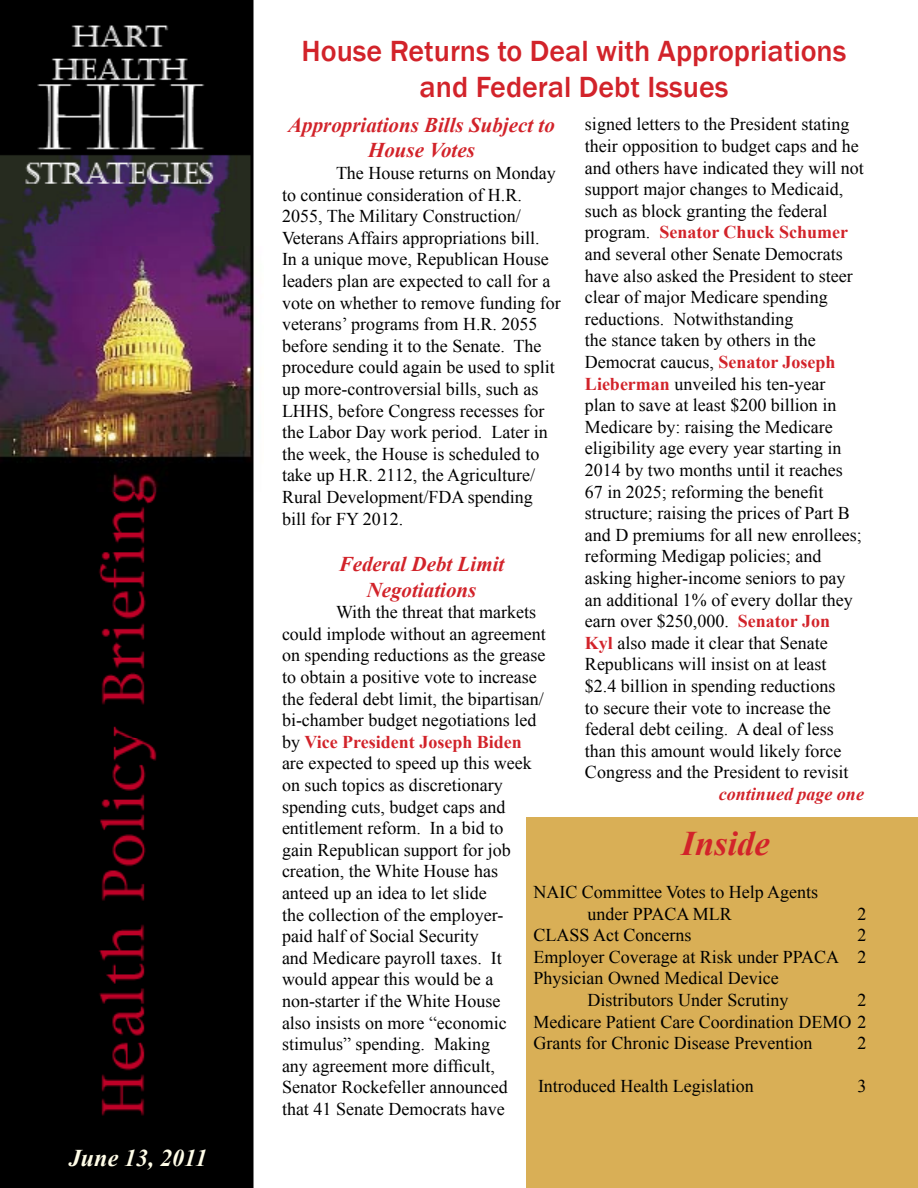
<style>
.page{position:relative;width:918px;height:1188px;background:#fff}
.page>*{position:absolute;margin:0;border:0;box-sizing:border-box;transform-origin:0 0}
.t1{font:italic 700 34.5px "Times New Roman";color:#d2232a}
.t2{font:500 30px/36px "Franklin Gothic";color:#d2232a;text-align:center}
.t3{font:italic 700 24px "Times New Roman";color:#fffde8}
.t4{font:italic 700 21px/25.2px "Times New Roman";color:#d2232a;text-align:center}
.t5{font:18px/21.6px "Times New Roman";color:#000}
.t6{font:italic 700 18px "Times New Roman";color:#d2232a}
.s1{font-weight:700;color:#d2232a}
</style>
<div class="page">
<img style="left:0;top:0;width:254px;height:1187px">
<div style="left:526px;top:818px;width:392px;height:370px;background:#d9af56"></div>
<h3 class="t3" style="left:69px;top:1141px;width:140px">June 13, 2011</h3>
<h2 class="t2" style="left:302px;top:33px;width:546px">House Returns to Deal with Appropriations and Federal Debt Issues</h2>
<p class="t5" style="left:585px;top:113px;width:280px">signed letters to the President stating their opposition to budget caps and he and others have indicated they will not support major changes to Medicaid, such as block granting the federal program. <span class="s1">Senator Chuck Schumer </span>and several other Senate Democrats have also asked the President to steer clear of major Medicare spending reductions. Notwithstanding<br>the stance taken by others in the Democrat caucus, <span class="s1">Senator Joseph Lieberman</span> unveiled his ten-year<br>plan to save at least $200 billion in Medicare by: raising the Medicare eligibility age every year starting in 2014 by two months until it reaches 67 in 2025; reforming the benefit structure; raising the prices of Part B and D premiums for all new enrollees; reforming Medigap policies; and asking higher-income seniors to pay an additional 1% of every dollar they earn over $250,000. <span class="s1">Senator Jon<br>Kyl</span> also made it clear that Senate Republicans will insist on at least<br>$2.4 billion in spending reductions<br>to secure their vote to increase the federal debt ceiling. A deal of less than this amount would likely force Congress and the President to revisit</p>
<p class="t6" style="left:719px;top:782px;width:147px">continued page one</p>
<h1 class="t1" style="left:682px;top:819px;width:90px">Inside</h1>
<p class="t5" style="left:588px;top:881px;width:232px;text-indent:-54px">NAIC Committee Votes to Help Agents under PPACA MLR</p>
<p class="t4" style="left:288px;top:112px;width:268px">Appropriations Bills Subject to<br>House Votes</p>
<p class="t5" style="left:282px;top:162px;width:280px;text-indent:54px">The House returns on Monday to continue consideration of H.R.<br>2055, The Military Construction/ Veterans Affairs appropriations bill.<br>In a unique move, Republican House leaders plan are expected to call for a vote on whether to remove funding for veterans’ programs from H.R. 2055 before sending it to the Senate. The procedure could again be used to split up more-controversial bills, such as LHHS, before Congress recesses for the Labor Day work period. Later in the week, the House is scheduled to take up H.R. 2112, the Agriculture/ Rural Development/FDA spending bill for FY 2012.</p>
<p class="t4" style="left:339px;top:551px;width:167px">Federal Debt Limit<br>Negotiations</p>
<p class="t5" style="left:282px;top:601px;width:265px;text-indent:54px">With the threat that markets could implode without an agreement on spending reductions as the grease to obtain a positive vote to increase the federal debt limit, the bipartisan/ bi-chamber budget negotiations led by <span class="s1">Vice President Joseph Biden </span>are expected to speed up this week on such topics as discretionary spending cuts, budget caps and entitlement reform. In a bid to<br>gain Republican support for job creation, the White House has anteed up an idea to let slide<br>the collection of the employer-<br>paid half of Social Security<br>and Medicare payroll taxes. It would appear this would be a non-starter if the White House<br>also insists on more “economic stimulus” spending. Making<br>any agreement more difficult,<br>Senator Rockefeller announced<br>that 41 Senate Democrats have</p>
<p class="t5" style="left:858px;top:903px;width:10px">2</p>
<p class="t5" style="left:534px;top:924px;width:160px">CLASS Act Concerns</p>
<p class="t5" style="left:858px;top:924px;width:10px">2</p>
<p class="t5" style="left:534px;top:946px;width:334px">Employer Coverage at Risk under PPACA 2</p>
<p class="t5" style="left:534px;top:967px;width:247px">Physician Owned Medical Device</p>
<p class="t5" style="left:588px;top:989px;width:202px">Distributors Under Scrutiny</p>
<p class="t5" style="left:534px;top:989px;width:334px;text-align:justify;text-indent:324px">2<br>Medicare Patient Care Coordination DEMO 2<br>Grants for Chronic Disease Prevention</p>
<p class="t5" style="left:858px;top:1032px;width:10px">2</p>
<p class="t5" style="left:538px;top:1075px;width:217px">Introduced Health Legislation</p>
<p class="t5" style="left:858px;top:1075px;width:10px">3</p>
</div>
